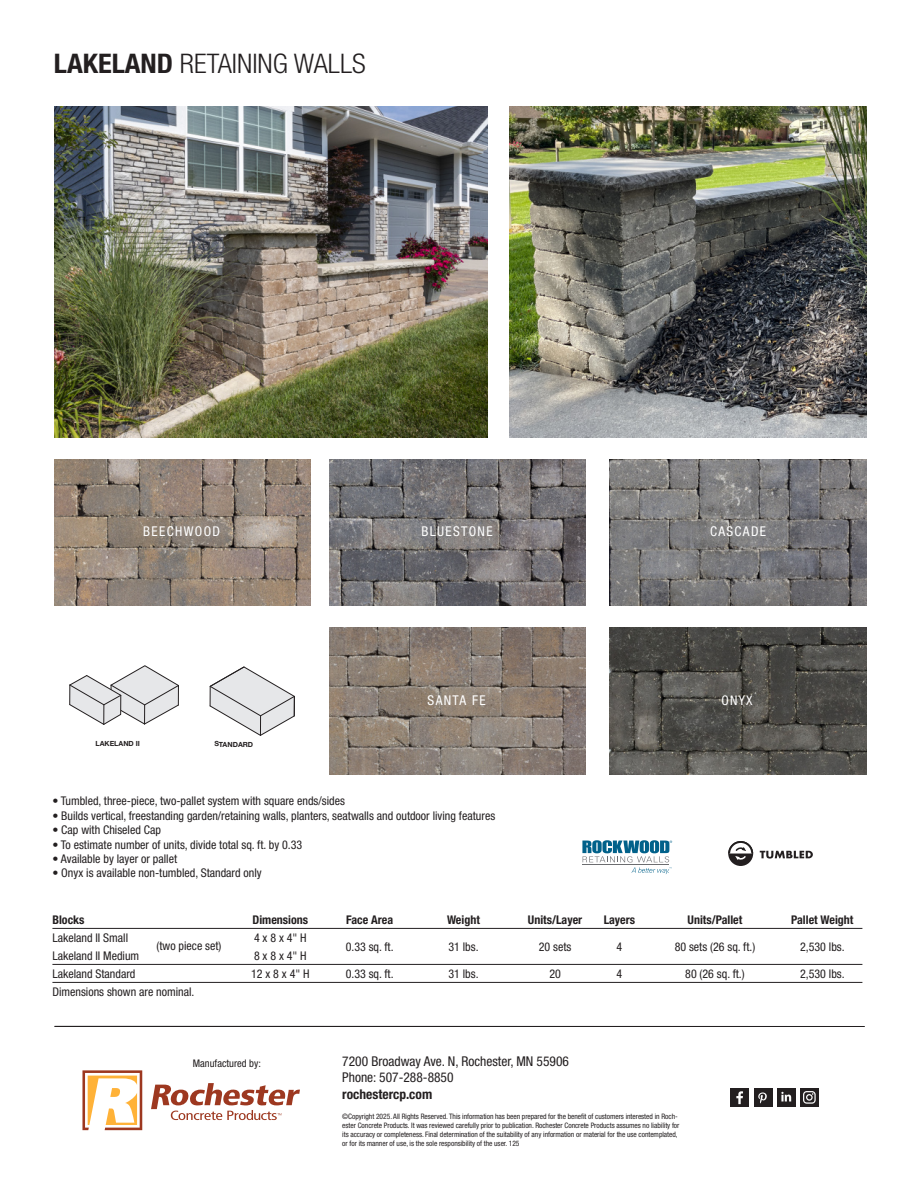
<style>
.page{position:relative;width:918px;height:1188px;background:#fff}
.page>*{position:absolute;margin:0;border:0;box-sizing:border-box;transform-origin:0 0}
.t1{font:300 condensed 27px "Helvetica Neue";color:#231f20;scale:1.05 1}
.t2{font:condensed 13.5px "Helvetica Neue";color:#231f20}
.t3{font:condensed 13.5px "Helvetica Neue";letter-spacing:.1em;color:#fff}
.t4{font:700 condensed 13.5px "Helvetica Neue";color:#231f20}
.t5{font:condensed 13.35px "Helvetica Neue";color:#fff}
.t6{font:condensed 12px "Helvetica Neue";color:#231f20}
.t7{font:700 condensed 12px "Helvetica Neue";color:#231f20}
.t8{font:condensed 10.5px "Helvetica Neue";color:#231f20}
.t9{font:condensed 7.5px/9px "Helvetica Neue";letter-spacing:-.005em;color:#231f20}
.t10{font:700 7.05px "Helvetica Neue";letter-spacing:-.005em;color:#231f20}
.s1{font-weight:700}
</style>
<div class="page">
<img style="left:329px;top:459px;width:257px;height:147px">
<svg style="left:209px;top:666px;width:86px;height:70px"></svg>
<svg style="left:69px;top:665px;width:110px;height:60px"></svg>
<svg style="left:82px;top:1070px;width:60px;height:60px"></svg>
<svg style="left:151px;top:1083px;width:149px;height:37px"></svg>
<div style="left:731px;top:1088px;width:18px;height:19px;background:#231f20"></div>
<div style="left:754px;top:1088px;width:18px;height:19px;background:#231f20"></div>
<div style="left:777px;top:1088px;width:19px;height:19px;background:#231f20"></div>
<div style="left:800px;top:1088px;width:19px;height:19px;background:#231f20"></div>
<svg style="left:736px;top:1091px;width:7px;height:13px"></svg>
<svg style="left:758px;top:1093px;width:9px;height:11px"></svg>
<svg style="left:803px;top:1091px;width:13px;height:13px"></svg>
<svg style="left:781px;top:1092px;width:10px;height:9px"></svg>
<hr style="left:52px;top:928px;width:810px;height:1px;background:#231f20">
<hr style="left:52px;top:964px;width:810px;height:1px;background:#231f20">
<hr style="left:52px;top:982px;width:810px;height:1px;background:#231f20">
<hr style="left:55px;top:1026px;width:810px;height:1px;background:#231f20">
<svg style="left:760px;top:851px;width:53px;height:8px"></svg>
<div style="left:729px;top:842px;width:23px;height:23px;background:#231f20;border-radius:50%"></div>
<div style="left:728px;top:841px;width:25px;height:25px;border:2px solid #231f20;border-radius:50%"></div>
<svg style="left:728px;top:841px;width:26px;height:19px"></svg>
<img style="left:54px;top:459px;width:256px;height:147px">
<img style="left:610px;top:459px;width:256px;height:147px">
<img style="left:329px;top:628px;width:257px;height:146px">
<img style="left:610px;top:628px;width:256px;height:146px">
<svg style="left:582px;top:840px;width:90px;height:34px"></svg>
<img style="left:54px;top:106px;width:433px;height:331px">
<img style="left:510px;top:106px;width:356px;height:331px">
<p class="t1" style="left:54px;top:54px;width:298px"><span class="s1">LAKELAND</span> RETAINING WALLS</p>
<p class="t3" style="left:143px;top:527px;width:78px">BEECHWOOD</p>
<p class="t3" style="left:421px;top:527px;width:73px">BLUESTONE</p>
<p class="t3" style="left:710px;top:527px;width:58px">CASCADE</p>
<p class="t10" style="left:96px;top:741px;width:46px">LAKELAND II</p>
<p class="t10" style="left:214px;top:742px;width:40px">STANDARD</p>
<p class="t3" style="left:428px;top:695px;width:60px">SANTA FE</p>
<p class="t5" style="left:721px;top:695px;width:33px">ONYX</p>
<p class="t6" style="left:52px;top:797px;width:294px">• Tumbled, three-piece, two-pallet system with square ends/sides</p>
<p class="t6" style="left:52px;top:811px;width:444px">• Builds vertical, freestanding garden/retaining walls, planters, seatwalls and outdoor living features</p>
<p class="t6" style="left:52px;top:826px;width:110px">• Cap with Chiseled Cap</p>
<p class="t6" style="left:52px;top:840px;width:251px">• To estimate number of units, divide total sq. ft. by 0.33</p>
<p class="t6" style="left:52px;top:855px;width:126px">• Available by layer or pallet</p>
<p class="t6" style="left:52px;top:869px;width:211px">• Onyx is available non-tumbled, Standard only</p>
<p class="t7" style="left:52px;top:916px;width:34px">Blocks</p>
<p class="t7" style="left:253px;top:916px;width:57px">Dimensions</p>
<p class="t7" style="left:346px;top:916px;width:49px">Face Area</p>
<p class="t7" style="left:447px;top:916px;width:34px">Weight</p>
<p class="t7" style="left:528px;top:916px;width:56px">Units/Layer</p>
<p class="t7" style="left:604px;top:916px;width:33px">Layers</p>
<p class="t7" style="left:688px;top:916px;width:56px">Units/Pallet</p>
<p class="t7" style="left:791px;top:916px;width:64px">Pallet Weight</p>
<p class="t6" style="left:52px;top:934px;width:77px">Lakeland II Small</p>
<p class="t6" style="left:254px;top:934px;width:54px">4 x 8 x 4" H</p>
<p class="t6" style="left:52px;top:952px;width:88px">Lakeland II Medium</p>
<p class="t6" style="left:157px;top:941px;width:66px">(two piece set)</p>
<p class="t6" style="left:346px;top:943px;width:49px">0.33 sq. ft.</p>
<p class="t6" style="left:448px;top:943px;width:32px">31 lbs.</p>
<p class="t6" style="left:539px;top:943px;width:34px">20 sets</p>
<p class="t6" style="left:617px;top:943px;width:7px">4</p>
<p class="t6" style="left:675px;top:943px;width:82px">80 sets (26 sq. ft.)</p>
<p class="t6" style="left:800px;top:943px;width:46px">2,530 lbs.</p>
<p class="t6" style="left:254px;top:952px;width:54px">8 x 8 x 4" H</p>
<p class="t6" style="left:52px;top:970px;width:85px">Lakeland Standard</p>
<p class="t6" style="left:251px;top:970px;width:60px">12 x 8 x 4" H</p>
<p class="t6" style="left:346px;top:970px;width:49px">0.33 sq. ft.</p>
<p class="t6" style="left:448px;top:970px;width:32px">31 lbs.</p>
<p class="t6" style="left:549px;top:970px;width:13px">20</p>
<p class="t6" style="left:617px;top:970px;width:7px">4</p>
<p class="t6" style="left:685px;top:970px;width:61px">80 (26 sq. ft.)</p>
<p class="t6" style="left:800px;top:970px;width:46px">2,530 lbs.</p>
<p class="t6" style="left:52px;top:988px;width:144px">Dimensions shown are nominal.</p>
<p class="t8" style="left:193px;top:1060px;width:70px">Manufactured by:</p>
<p class="t2" style="left:342px;top:1056px;width:228px">7200 Broadway Ave. N, Rochester, MN 55906</p>
<p class="t2" style="left:342px;top:1073px;width:113px">Phone: 507-288-8850</p>
<p class="t4" style="left:342px;top:1089px;width:91px">rochestercp.com</p>
<p class="t9" style="left:342px;top:1112px;width:339px">©Copyright 2025. All Rights Reserved. This information has been prepared for the benefit of customers interested in Roch&shy;ester Concrete Products. It was reviewed carefully prior to publication. Rochester Concrete Products assumes no liability for its accuracy or completeness. Final determination of the suitability of any information or material for the use contemplated, or for its manner of use, is the sole responsibility of the user. 125</p>
</div>
